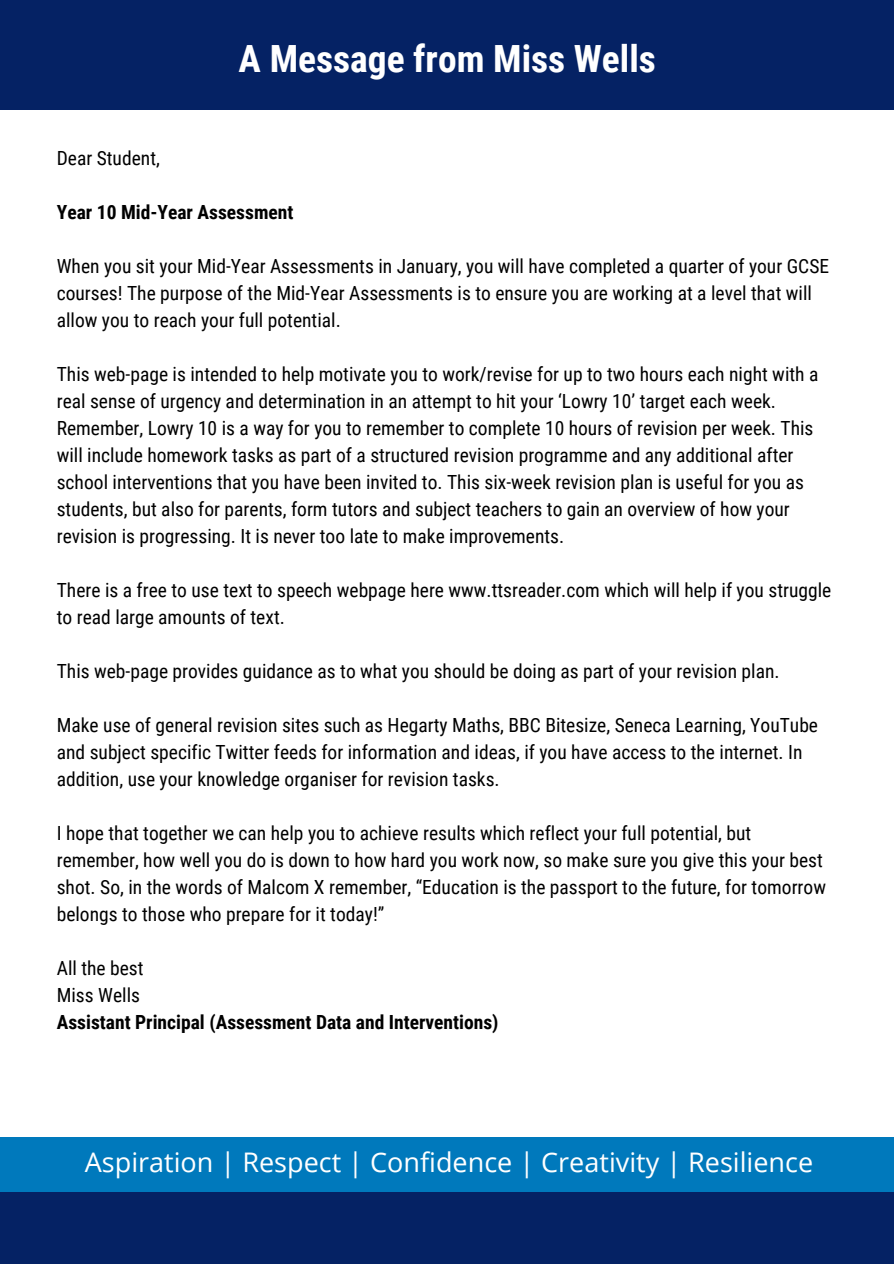
<style>
.page{position:relative;width:894px;height:1264px;background:#fff}
.page>*{position:absolute;margin:0;border:0;box-sizing:border-box;transform-origin:0 0}
.t1{font:700 37.5px "Roboto Condensed";color:#fff}
.t2{font:27px "Open Sans";color:#fff}
.t3{font:19.5px/27px "Roboto Condensed";color:#000}
.t4{font:700 19.5px "Roboto Condensed";color:#000}
</style>
<div class="page">
<div style="left:0;top:0;width:893px;height:109px;background:#052264"></div>
<div style="left:0;top:1136px;width:893px;height:76px;background:#0079bc"></div>
<div style="left:0;top:1192px;width:893px;height:71px;background:#052264"></div>
<p class="t1" style="left:238px;top:38px;width:418px">A Message from Miss Wells</p>
<p class="t3" style="left:57px;top:144px;width:105px">Dear Student,</p>
<p class="t4" style="left:57px;top:200px;width:238px">Year 10 Mid-Year Assessment</p>
<p class="t3" style="left:57px;top:252px;width:773px">When you sit your Mid-Year Assessments in January, you will have completed a quarter of your GCSE courses! The purpose of the Mid-Year Assessments is to ensure you are working at a level that will allow you to reach your full potential.</p>
<p class="t3" style="left:57px;top:360px;width:763px">This web-page is intended to help motivate you to work/revise for up to two hours each night with a real sense of urgency and determination in an attempt to hit your ‘Lowry 10’ target each week.<br>Remember, Lowry 10 is a way for you to remember to complete 10 hours of revision per week. This will include homework tasks as part of a structured revision programme and any additional after school interventions that you have been invited to. This six-week revision plan is useful for you as students, but also for parents, form tutors and subject teachers to gain an overview of how your revision is progressing. It is never too late to make improvements.</p>
<p class="t3" style="left:57px;top:576px;width:775px">There is a free to use text to speech webpage here www.ttsreader.com which will help if you struggle to read large amounts of text.</p>
<p class="t3" style="left:57px;top:657px;width:724px">This web-page provides guidance as to what you should be doing as part of your revision plan.</p>
<p class="t3" style="left:57px;top:711px;width:762px">Make use of general revision sites such as Hegarty Maths, BBC Bitesize, Seneca Learning, YouTube and subject specific Twitter feeds for information and ideas, if you have access to the internet. In addition, use your knowledge organiser for revision tasks.</p>
<p class="t3" style="left:57px;top:819px;width:770px">I hope that together we can help you to achieve results which reflect your full potential, but remember, how well you do is down to how hard you work now, so make sure you give this your best shot. So, in the words of Malcom X remember, “Education is the passport to the future, for tomorrow belongs to those who prepare for it today!”</p>
<p class="t3" style="left:57px;top:954px;width:88px">All the best</p>
<p class="t3" style="left:57px;top:981px;width:85px">Miss Wells</p>
<p class="t4" style="left:57px;top:1010px;width:443px">Assistant Principal (Assessment Data and Interventions)</p>
<p class="t2" style="left:85px;top:1142px;width:729px">Aspiration | Respect | Confidence | Creativity | Resilience</p>
</div>
